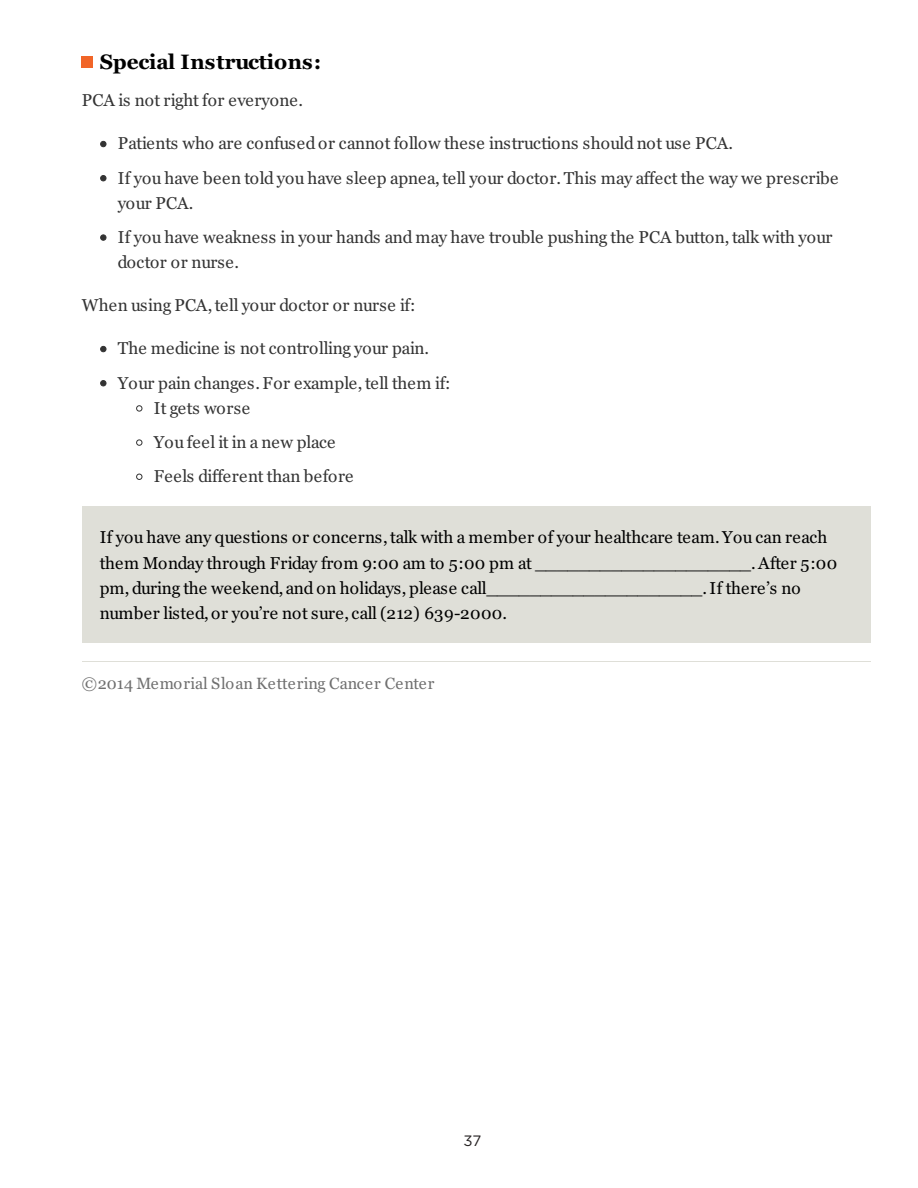
<style>
.page{position:relative;width:918px;height:1188px;background:#fff}
.page>*{position:absolute;margin:0;border:0;box-sizing:border-box;transform-origin:0 0}
.t1{font:700 20.7px "Georgia";letter-spacing:-.005em;color:#000}
.t2{font:17.1px/34.2px "Georgia";letter-spacing:-.005em;color:#333}
.t3{font:17.1px/25.2px "Georgia";letter-spacing:-.005em;color:#000}
.t4{font:17.1px "Georgia";letter-spacing:.015em;color:#333}
.t5{font:16.2px "Georgia";letter-spacing:.005em;color:#707070}
.t6{font:15px "Gotham";color:#231f20}
</style>
<div class="page">
<div style="left:82px;top:506px;width:788px;height:137px;background:#dfdfd8"></div>
<hr style="left:82px;top:661px;width:788px;height:1px;background:#dfdfd8">
<svg style="left:82px;top:57px;width:11px;height:11px"></svg>
<svg style="left:100px;top:141px;width:6px;height:6px"></svg>
<svg style="left:100px;top:175px;width:6px;height:6px"></svg>
<div style="left:100px;top:234px;width:6px;height:7px;border:1px solid #333;border-radius:50%"></div>
<svg style="left:100px;top:346px;width:6px;height:6px"></svg>
<svg style="left:100px;top:380px;width:6px;height:6px"></svg>
<div style="left:136px;top:405px;width:6px;height:7px;border:1px solid #333;border-radius:50%"></div>
<div style="left:136px;top:439px;width:6px;height:7px;border:1px solid #333;border-radius:50%"></div>
<svg style="left:136px;top:474px;width:6px;height:6px"></svg>
<p class="t1" style="left:100px;top:54px;width:223px">Special Instructions:</p>
<p class="t2" style="left:82px;top:85px;width:223px">PCA is not right for everyone.</p>
<p class="t2" style="left:118px;top:128px;width:722px">Patients who are confused or cannot follow these instructions should not use PCA.<br>If you have been told you have sleep apnea, tell your doctor. This may affect the way we prescribe</p>
<p class="t2" style="left:118px;top:187px;width:716px">your PCA.<br>If you have weakness in your hands and may have trouble pushing the PCA button, talk with your</p>
<p class="t4" style="left:118px;top:255px;width:123px">doctor or nurse.</p>
<p class="t2" style="left:82px;top:290px;width:335px">When using PCA, tell your doctor or nurse if:</p>
<p class="t2" style="left:118px;top:333px;width:334px">The medicine is not controlling your pain.<br>Your pain changes. For example, tell them if:</p>
<p class="t2" style="left:154px;top:392px;width:201px">It gets worse<br>You feel it in a new place<br>Feels different than before</p>
<p class="t3" style="left:100px;top:526px;width:739px">If you have any questions or concerns, talk with a member of your healthcare team. You can reach them Monday through Friday from 9:00 am to 5:00 pm at ____________________. After 5:00 pm, during the weekend, and on holidays, please call____________________. If there’s no number listed, or you’re not sure, call (212) 639-2000.</p>
<p class="t5" style="left:82px;top:677px;width:354px">©2014 Memorial Sloan Kettering Cancer Center</p>
<p class="t6" style="left:464px;top:1131px;width:19px">37</p>
</div>
